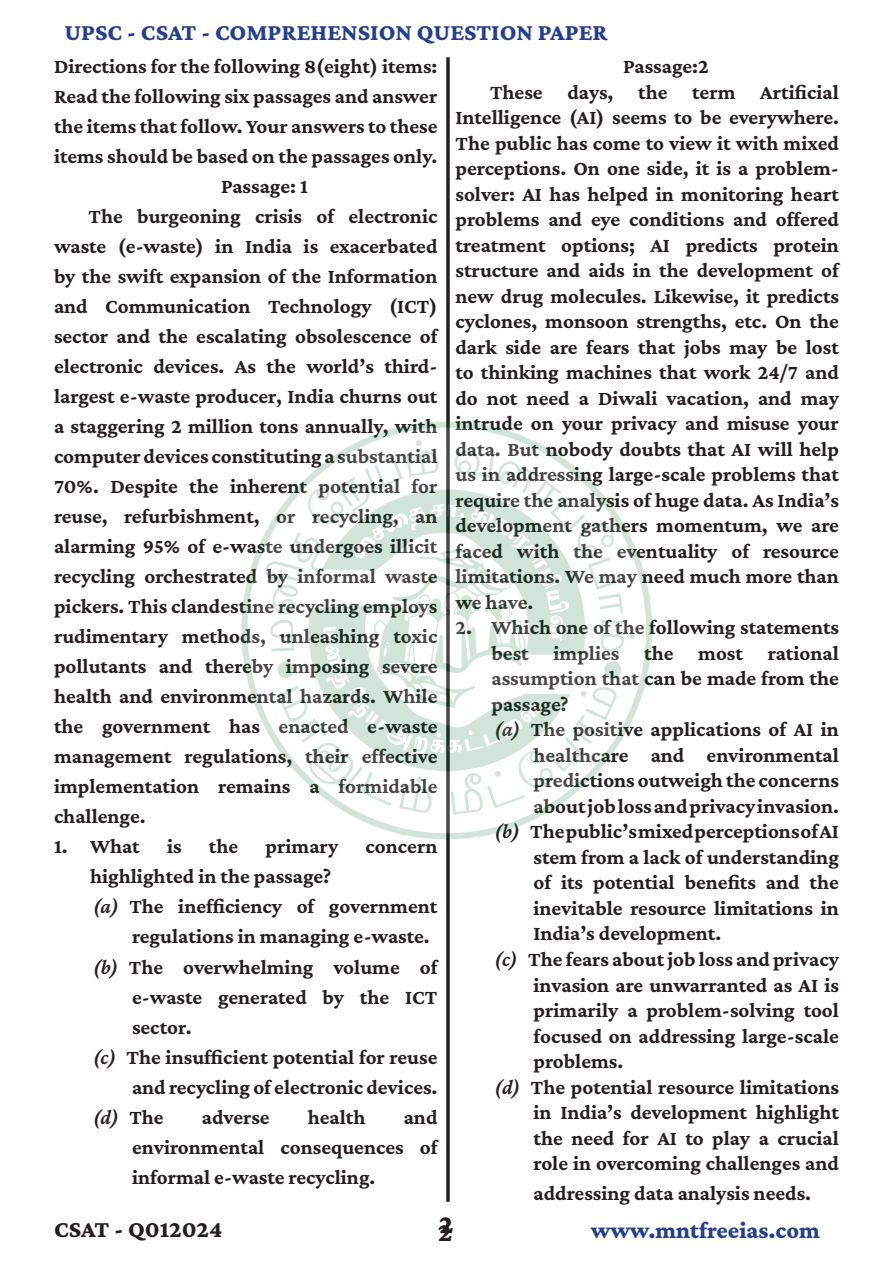
<style>
.page{position:relative;width:893px;height:1263px;background:#fff}
.page>*{position:absolute;margin:0;border:0;box-sizing:border-box;transform-origin:0 0}
.t1{font:900 27px "Crimson Pro";color:#231f20}
.t2{font:800 24px "Crimson Pro";color:#253f8e}
.t3{font:800 24px "Crimson Pro";color:#231f20}
.Bold_-_Full_Just{font:700 21px/25.5px "Crimson Pro";color:#231f20;text-align:justify}
.Passage{font:700 21px "Crimson Pro";color:#231f20}
.t4{font:italic 600 21px "Crimson Pro";color:#231f20}
.s1{font-weight:600;font-style:italic}
.s2{font-weight:700;font-style:normal}
</style>
<div class="page">
<hr style="left:446px;top:58px;width:3px;height:1143px;background:#231f20">
<img style="left:241px;top:416px;width:411px;height:427px">
<p class="t2" style="left:64px;top:17px;width:545px">UPSC - CSAT - COMPREHENSION QUESTION PAPER</p>
<p class="Bold_-_Full_Just" style="left:54px;top:53px;width:385px">Directions for the following 8(eight) items:</p>
<p class="Bold_-_Full_Just" style="left:54px;top:81px;width:385px;line-height:30px">Read the following six passages and answer the items that follow. Your answers to these items should be based on the passages only.</p>
<p class="Passage" style="left:221px;top:173px;width:88px">Passage: 1</p>
<p class="Bold_-_Full_Just" style="left:54px;top:201px;width:385px;line-height:30px;text-indent:34px">The burgeoning crisis of electronic waste (e-waste) in India is exacerbated by the swift expansion of the Information and Communication Technology (ICT) sector and the escalating obsolescence of electronic devices. As the world’s third&shy;largest e-waste producer, India churns out a staggering 2 million tons annually, with computer devices constituting a substantial 70%. Despite the inherent potential for reuse, refurbishment, or recycling, an alarming 95% of e-waste undergoes illicit recycling orchestrated by informal waste pickers. This clandestine recycling employs rudimentary methods, unleashing toxic pollutants and thereby imposing severe health and environmental hazards. While the government has enacted e-waste management regulations, their effective implementation remains a formidable challenge.</p>
<p class="Bold_-_Full_Just" style="left:54px;top:833px;width:87px">1. What</p>
<p class="Bold_-_Full_Just" style="left:167px;top:833px;width:16px">is</p>
<p class="Bold_-_Full_Just" style="left:209px;top:833px;width:31px">the</p>
<p class="Bold_-_Full_Just" style="left:266px;top:833px;width:74px">primary</p>
<p class="Bold_-_Full_Just" style="left:366px;top:833px;width:73px">concern</p>
<p class="Bold_-_Full_Just" style="left:90px;top:863px;width:243px">highlighted in the passage?</p>
<p class="Bold_-_Full_Just" style="left:132px;top:891px;width:307px;line-height:30px;text-indent:-39px"><span class="s1">(a)</span> The inefficiency of government regulations in managing e-waste.</p>
<p class="Bold_-_Full_Just" style="left:132px;top:951px;width:307px;line-height:30px;text-indent:-39px"><span class="s1">(b)</span> The overwhelming volume of e-waste generated by the ICT sector.</p>
<p class="Bold_-_Full_Just" style="left:93px;top:1041px;width:346px;line-height:30px;text-align:right"><span class="s1">(c)</span> The insufficient potential for reuse and recycling of electronic devices.</p>
<p class="t4" style="left:93px;top:1103px;width:72px">(d) <span class="s2">The</span></p>
<p class="Bold_-_Full_Just" style="left:202px;top:1103px;width:69px">adverse</p>
<p class="Bold_-_Full_Just" style="left:308px;top:1103px;width:59px">health</p>
<p class="Bold_-_Full_Just" style="left:132px;top:1101px;width:307px;line-height:30px;text-indent:272px">and environmental consequences of informal e-waste recycling.</p>
<p class="Passage" style="left:623px;top:53px;width:87px">Passage:2</p>
<p class="Bold_-_Full_Just" style="left:455px;top:79px;width:385px;text-indent:34px">These days, the term Artificial Intelligence (AI) seems to be everywhere.<br>The public has come to view it with mixed perceptions. On one side, it is a problem&shy;solver: AI has helped in monitoring heart problems and eye conditions and offered treatment options; AI predicts protein structure and aids in the development of new drug molecules. Likewise, it predicts cyclones, monsoon strengths, etc. On the dark side are fears that jobs may be lost to thinking machines that work 24/7 and do not need a Diwali vacation, and may intrude on your privacy and misuse your data. But nobody doubts that AI will help us in addressing large-scale problems that require the analysis of huge data. As India’s development gathers momentum, we are faced with the eventuality of resource limitations. We may need much more than we have.</p>
<p class="Bold_-_Full_Just" style="left:491px;top:614px;width:349px;text-indent:-36px">2. Which one of the following statements best implies the most rational assumption that can be made from the passage?</p>
<p class="Bold_-_Full_Just" style="left:533px;top:716px;width:307px;text-indent:-39px"><span class="s1">(a)</span> The positive applications of AI in healthcare and environmental predictions outweigh the concerns about job loss and privacy invasion.</p>
<p class="Bold_-_Full_Just" style="left:533px;top:818px;width:307px;text-indent:-39px"><span class="s1">(b)</span> The public’s mixed perceptions of AI stem from a lack of understanding of its potential benefits and the inevitable resource limitations in India’s development.</p>
<p class="Bold_-_Full_Just" style="left:533px;top:946px;width:307px;text-indent:-39px"><span class="s1">(c)</span> The fears about job loss and privacy invasion are unwarranted as AI is primarily a problem-solving tool focused on addressing large-scale problems.</p>
<p class="Bold_-_Full_Just" style="left:533px;top:1073px;width:307px;text-indent:-39px"><span class="s1">(d)</span> The potential resource limitations in India’s development highlight the need for AI to play a crucial role in overcoming challenges and</p>
<p class="Bold_-_Full_Just" style="left:533px;top:1180px;width:279px">addressing data analysis needs.</p>
<p class="t3" style="left:54px;top:1213px;width:170px">CSAT - Q012024</p>
<p class="t1" style="left:438px;top:1211px;width:17px">22</p>
<p class="t2" style="left:591px;top:1215px;width:231px">www.mntfreeias.com</p>
</div>
